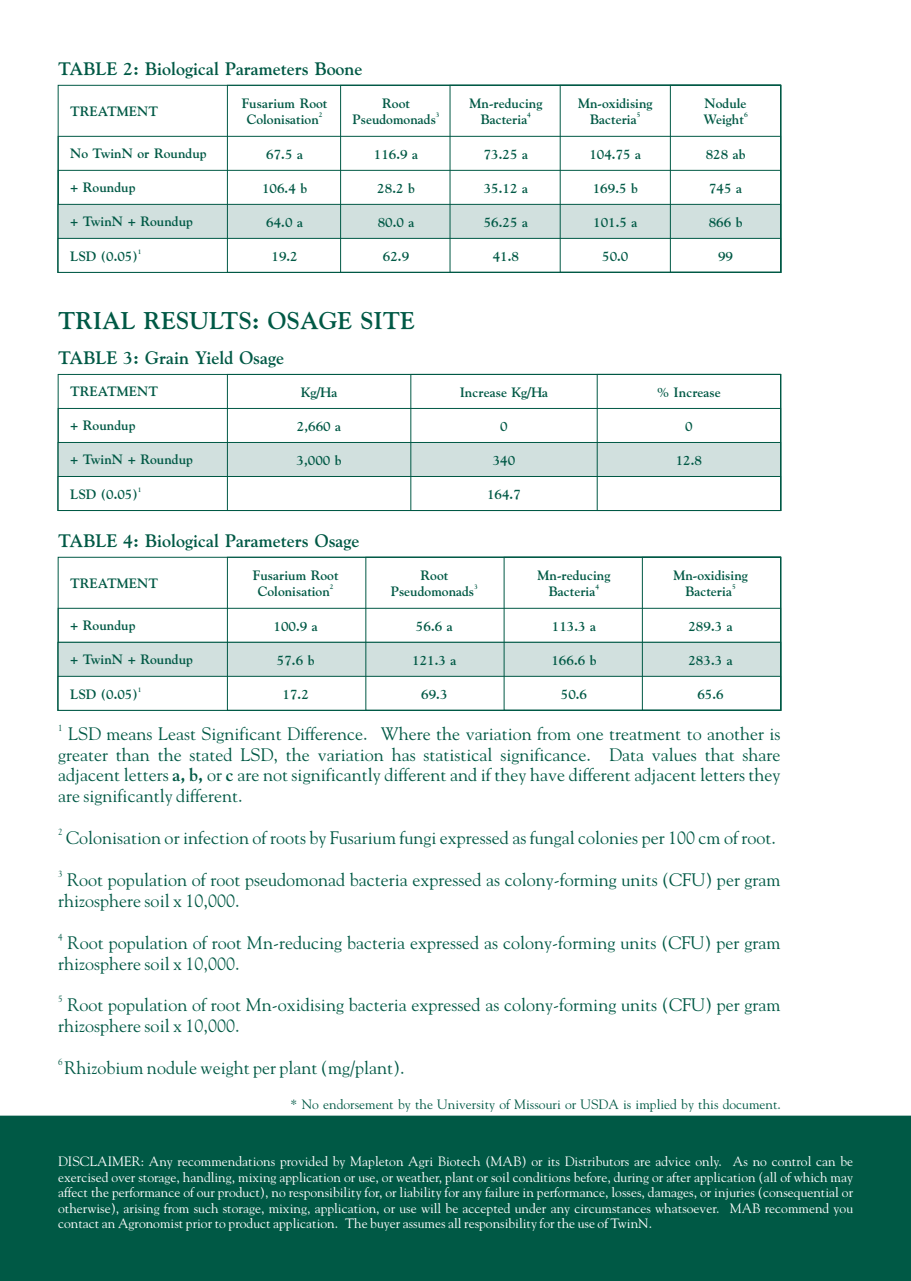
<style>
.page{position:relative;width:911px;height:1281px;background:#fff}
.page>*{position:absolute;margin:0;border:0;box-sizing:border-box;transform-origin:0 0}
.t1{font:700 24.15px "Gilde";color:#005945}
.t2{font:18px/20.9px "Gilde";color:#005945}
.t3{font:700 18px "Gilde";color:#005945}
.t4{font:13.5px/15.5px "Gilde";color:#fff;text-align:justify}
.t5{font:700 13.5px/16px "Gilde";color:#005945}
.t6{font:13.5px "Gilde";color:#005945}
.t7{font:9px "Gilde";color:#005945}
.t8{font:700 6.75px "Gilde";color:#005945}
.s1{font-weight:700}
</style>
<div class="page">
<div style="left:58px;top:85px;width:723px;height:188px;background:#fff;border:1px solid #005945"></div>
<div style="left:58px;top:204px;width:723px;height:69px;background:#d1e0de;border:1px solid #005945"></div>
<div style="left:58px;top:238px;width:723px;height:35px;background:#fff;border:1px solid #005945"></div>
<div style="left:670px;top:85px;width:111px;height:188px;border:1px solid #005945"></div>
<div style="left:58px;top:374px;width:723px;height:137px;background:#fff;border:1px solid #005945"></div>
<div style="left:58px;top:408px;width:723px;height:103px;border:1px solid #005945"></div>
<div style="left:58px;top:442px;width:723px;height:69px;background:#d1e0de;border:1px solid #005945"></div>
<div style="left:58px;top:476px;width:723px;height:35px;background:#fff;border:1px solid #005945"></div>
<div style="left:227px;top:374px;width:554px;height:137px;border:1px solid #005945"></div>
<div style="left:58px;top:557px;width:723px;height:154px;background:#fff;border:1px solid #005945"></div>
<div style="left:58px;top:608px;width:723px;height:103px;border:1px solid #005945"></div>
<div style="left:58px;top:642px;width:723px;height:69px;background:#d1e0de;border:1px solid #005945"></div>
<div style="left:58px;top:676px;width:723px;height:35px;background:#fff;border:1px solid #005945"></div>
<div style="left:227px;top:557px;width:554px;height:154px;border:1px solid #005945"></div>
<div style="left:642px;top:557px;width:139px;height:154px;border:1px solid #005945"></div>
<div style="left:0;top:1116px;width:910px;height:165px;background:#005945"></div>
<p class="t3" style="left:58px;top:58px;width:306px">TABLE 2: Biological Parameters Boone</p>
<p class="t5" style="left:70px;top:103px;width:90px">TREATMENT</p>
<p class="t5" style="left:242px;top:95px;width:87px">Fusarium Root</p>
<p class="t8" style="left:319px;top:111px;width:5px">2</p>
<p class="t5" style="left:247px;top:111px;width:74px">Colonisation</p>
<p class="t5" style="left:382px;top:95px;width:29px">Root</p>
<p class="t8" style="left:436px;top:111px;width:5px">3</p>
<p class="t5" style="left:352px;top:111px;width:85px">Pseudomonads</p>
<p class="t5" style="left:374px;top:146px;width:46px">116.9 a</p>
<p class="t5" style="left:377px;top:180px;width:39px">28.2 b</p>
<p class="t5" style="left:377px;top:214px;width:38px">80.0 a</p>
<p class="t5" style="left:383px;top:248px;width:28px">62.9</p>
<p class="t5" style="left:70px;top:145px;width:138px">No TwinN or Roundup</p>
<p class="t5" style="left:70px;top:179px;width:67px">+ Roundup</p>
<p class="t5" style="left:70px;top:213px;width:124px">+ TwinN + Roundup</p>
<p class="t8" style="left:138px;top:248px;width:5px">1</p>
<p class="t5" style="left:70px;top:248px;width:69px">LSD (0.05)</p>
<p class="t5" style="left:266px;top:146px;width:38px">67.5 a</p>
<p class="t5" style="left:262px;top:180px;width:47px">106.4 b</p>
<p class="t5" style="left:266px;top:214px;width:38px">64.0 a</p>
<p class="t5" style="left:271px;top:248px;width:28px">19.2</p>
<h1 class="t1" style="left:58px;top:306px;width:358px">TRIAL RESULTS: OSAGE SITE</h1>
<p class="t3" style="left:58px;top:347px;width:227px">TABLE 3: Grain Yield Osage</p>
<p class="t5" style="left:70px;top:383px;width:90px">TREATMENT</p>
<p class="t5" style="left:70px;top:417px;width:67px">+ Roundup</p>
<p class="t5" style="left:70px;top:451px;width:124px">+ TwinN + Roundup</p>
<p class="t8" style="left:138px;top:486px;width:5px">1</p>
<p class="t5" style="left:70px;top:486px;width:69px">LSD (0.05)</p>
<p class="t5" style="left:301px;top:384px;width:38px">Kg/Ha</p>
<p class="t5" style="left:297px;top:418px;width:46px">2,660 a</p>
<p class="t5" style="left:296px;top:452px;width:47px">3,000 b</p>
<p class="t5" style="left:469px;top:95px;width:74px">Mn-reducing</p>
<p class="t8" style="left:527px;top:111px;width:5px">4</p>
<p class="t5" style="left:481px;top:111px;width:48px">Bacteria</p>
<p class="t5" style="left:483px;top:146px;width:46px">73.25 a</p>
<p class="t5" style="left:483px;top:180px;width:46px">35.12 a</p>
<p class="t5" style="left:483px;top:214px;width:46px">56.25 a</p>
<p class="t5" style="left:493px;top:248px;width:28px">41.8</p>
<p class="t5" style="left:459px;top:384px;width:90px">Increase Kg/Ha</p>
<p class="t5" style="left:500px;top:418px;width:9px">0</p>
<p class="t5" style="left:492px;top:452px;width:24px">340</p>
<p class="t5" style="left:487px;top:486px;width:35px">164.7</p>
<p class="t5" style="left:578px;top:95px;width:76px">Mn-oxidising</p>
<p class="t8" style="left:636px;top:111px;width:5px">5</p>
<p class="t5" style="left:590px;top:111px;width:48px">Bacteria</p>
<p class="t5" style="left:589px;top:146px;width:53px">104.75 a</p>
<p class="t5" style="left:592px;top:180px;width:47px">169.5 b</p>
<p class="t5" style="left:593px;top:214px;width:46px">101.5 a</p>
<p class="t5" style="left:602px;top:248px;width:28px">50.0</p>
<p class="t5" style="left:703px;top:95px;width:45px">Nodule<br>Weight</p>
<p class="t8" style="left:744px;top:111px;width:5px">6</p>
<p class="t5" style="left:705px;top:146px;width:41px">828 ab</p>
<p class="t5" style="left:709px;top:180px;width:35px">745 a</p>
<p class="t5" style="left:708px;top:214px;width:35px">866 b</p>
<p class="t5" style="left:718px;top:248px;width:17px">99</p>
<p class="t5" style="left:657px;top:384px;width:65px">% Increase</p>
<p class="t5" style="left:685px;top:418px;width:9px">0</p>
<p class="t5" style="left:675px;top:452px;width:28px">12.8</p>
<p class="t3" style="left:58px;top:530px;width:303px">TABLE 4: Biological Parameters Osage</p>
<p class="t5" style="left:70px;top:575px;width:90px">TREATMENT</p>
<p class="t5" style="left:253px;top:567px;width:87px">Fusarium Root</p>
<p class="t8" style="left:330px;top:583px;width:5px">2</p>
<p class="t5" style="left:258px;top:583px;width:74px">Colonisation</p>
<p class="t5" style="left:70px;top:617px;width:67px">+ Roundup</p>
<p class="t5" style="left:70px;top:651px;width:124px">+ TwinN + Roundup</p>
<p class="t8" style="left:138px;top:686px;width:5px">1</p>
<p class="t5" style="left:70px;top:686px;width:69px">LSD (0.05)</p>
<p class="t5" style="left:273px;top:618px;width:46px">100.9 a</p>
<p class="t5" style="left:277px;top:652px;width:39px">57.6 b</p>
<p class="t5" style="left:282px;top:686px;width:28px">17.2</p>
<p class="t5" style="left:420px;top:567px;width:29px">Root</p>
<p class="t8" style="left:474px;top:583px;width:5px">3</p>
<p class="t5" style="left:391px;top:583px;width:85px">Pseudomonads</p>
<p class="t5" style="left:416px;top:618px;width:38px">56.6 a</p>
<p class="t5" style="left:412px;top:652px;width:46px">121.3 a</p>
<p class="t5" style="left:421px;top:686px;width:28px">69.3</p>
<p class="t5" style="left:537px;top:567px;width:74px">Mn-reducing</p>
<p class="t8" style="left:595px;top:583px;width:5px">4</p>
<p class="t5" style="left:549px;top:583px;width:48px">Bacteria</p>
<p class="t5" style="left:552px;top:618px;width:46px">113.3 a</p>
<p class="t5" style="left:551px;top:652px;width:47px">166.6 b</p>
<p class="t5" style="left:561px;top:686px;width:28px">50.6</p>
<p class="t5" style="left:673px;top:567px;width:76px">Mn-oxidising</p>
<p class="t8" style="left:732px;top:583px;width:5px">5</p>
<p class="t5" style="left:685px;top:583px;width:48px">Bacteria</p>
<p class="t5" style="left:688px;top:618px;width:46px">289.3 a</p>
<p class="t5" style="left:688px;top:652px;width:46px">283.3 a</p>
<p class="t5" style="left:697px;top:686px;width:28px">65.6</p>
<p class="t7" style="left:58px;top:722px;width:6px">1</p>
<p class="t2" style="left:58px;top:723px;width:724px;text-align:justify;text-indent:10px">LSD means Least Significant Difference. Where the variation from one treatment to another is greater than the stated LSD, the variation has statistical significance. Data values that share adjacent letters <span class="s1">a, b,</span> or <span class="s1">c</span> are not significantly different and if they have different adjacent letters they are significantly different.</p>
<p class="t7" style="left:58px;top:827px;width:6px">2</p>
<p class="t2" style="left:66px;top:827px;width:711px">Colonisation or infection of roots by Fusarium fungi expressed as fungal colonies per 100 cm of root.</p>
<p class="t7" style="left:58px;top:869px;width:6px">3</p>
<p class="t2" style="left:58px;top:869px;width:724px;text-indent:9px">Root population of root pseudomonad bacteria expressed as colony-forming units (CFU) per gram rhizosphere soil x 10,000.</p>
<p class="t7" style="left:58px;top:931px;width:6px">4</p>
<p class="t2" style="left:58px;top:932px;width:724px;text-indent:10px">Root population of root Mn-reducing bacteria expressed as colony-forming units (CFU) per gram rhizosphere soil x 10,000.</p>
<p class="t7" style="left:58px;top:994px;width:6px">5</p>
<p class="t2" style="left:58px;top:994px;width:724px;text-indent:9px">Root population of root Mn-oxidising bacteria expressed as colony-forming units (CFU) per gram rhizosphere soil x 10,000.</p>
<p class="t7" style="left:58px;top:1057px;width:6px">6</p>
<p class="t2" style="left:64px;top:1057px;width:342px">Rhizobium nodule weight per plant (mg/plant).</p>
<p class="t6" style="left:291px;top:1096px;width:492px">* No endorsement by the University of Missouri or USDA is implied by this document.</p>
<p class="t4" style="left:58px;top:1153px;width:796px">DISCLAIMER: Any recommendations provided by Mapleton Agri Biotech (MAB) or its Distributors are advice only. As no control can be exercised over storage, handling, mixing application or use, or weather, plant or soil conditions before, during or after application (all of which may affect the performance of our product), no responsibility for, or liability for any failure in performance, losses, damages, or injuries (consequential or otherwise), arising from such storage, mixing, application, or use will be accepted under any circumstances whatsoever. MAB recommend you contact an Agronomist prior to product application. The buyer assumes all responsibility for the use of TwinN.</p>
</div>
